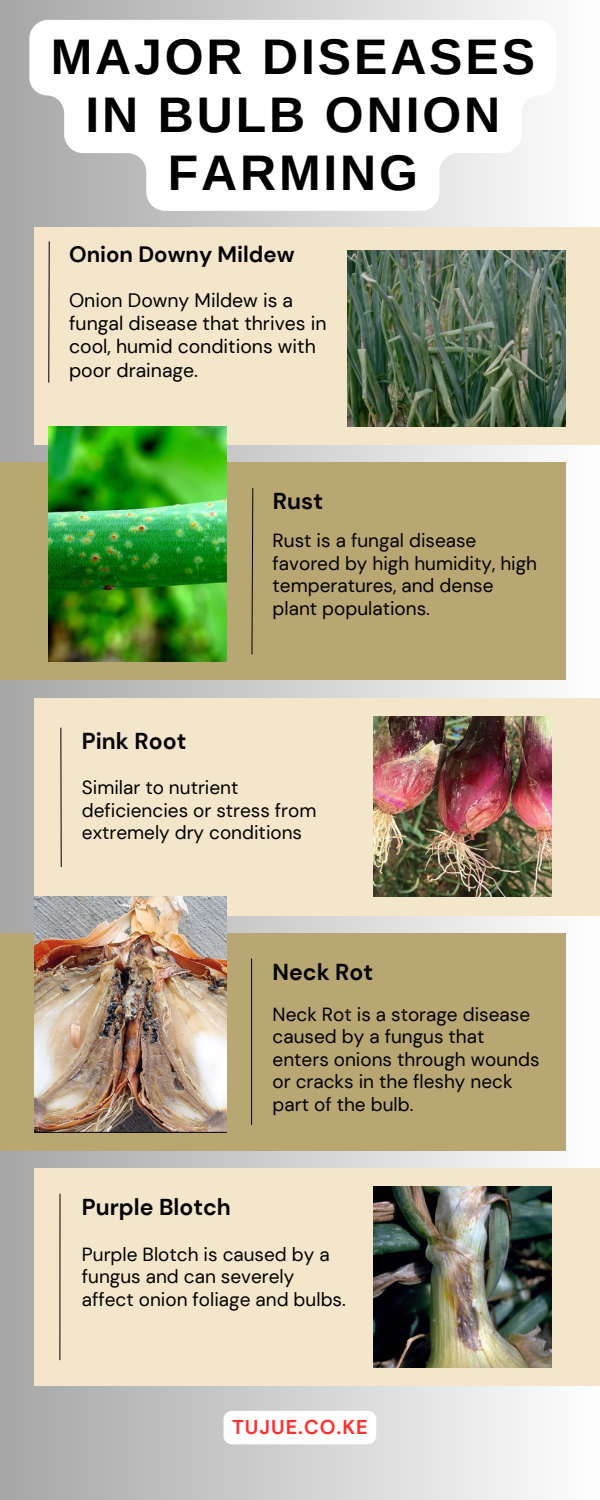
<style>
.page{position:relative;width:600px;height:1500px;background:#fff}
.page>*{position:absolute;margin:0;border:0;box-sizing:border-box;transform-origin:0 0}
.t1{font:700 50px/57.8px "Arimo";letter-spacing:.06em;color:#000;text-align:center}
.t2{font:700 23px "DM Sans";color:#000}
.t3{font:700 22.2px "DM Sans";color:#000}
.t4{font:700 20px "DM Sans";letter-spacing:.05em;color:#ff3131}
.t5{font:19.4px/23.2px "DM Sans";color:#000}
.t6{font:19px/22.5px "DM Sans";color:#000}
</style>
<div class="page">
<div style="left:0;top:0;width:600px;height:1500px;background:linear-gradient(to right,#a6a6a5,#fdfdfc)"></div>
<div style="left:34px;top:227px;width:566px;height:218px;background:#f4e6ca"></div>
<div style="left:0;top:463px;width:566px;height:217px;background:#b8a773"></div>
<div style="left:0;top:933px;width:565px;height:217px;background:#b8a773"></div>
<div style="left:34px;top:698px;width:566px;height:217px;background:#f4e6ca"></div>
<div style="left:34px;top:1168px;width:566px;height:218px;background:#f4e6ca"></div>
<img style="left:348px;top:251px;width:217px;height:175px">
<img style="left:374px;top:716px;width:178px;height:181px">
<img style="left:374px;top:1186px;width:178px;height:181px">
<img style="left:48px;top:426px;width:178px;height:236px">
<img style="left:34px;top:897px;width:192px;height:235px">
<svg style="left:48px;top:241px;width:2px;height:142px"></svg>
<svg style="left:60px;top:727px;width:2px;height:140px"></svg>
<svg style="left:251px;top:488px;width:3px;height:167px"></svg>
<hr style="left:60px;top:1194px;width:1px;height:166px;background:#000">
<hr style="left:251px;top:959px;width:1px;height:166px;background:#000">
<svg style="left:29px;top:20px;width:527px;height:191px"></svg>
<svg style="left:224px;top:1411px;width:152px;height:33px"></svg>
<p class="t1" style="left:51px;top:28px;width:486px">MAJOR DISEASES<br>IN BULB ONION<br>FARMING</p>
<h1 class="t3" style="left:69px;top:240px;width:227px">Onion Downy Mildew</h1>
<h2 class="t5" style="left:69px;top:289px;width:259px">Onion Downy Mildew is a fungal disease that thrives in cool, humid conditions with poor drainage.</h2>
<h2 class="t2" style="left:273px;top:486px;width:52px">Rust</h2>
<p class="t6" style="left:273px;top:529px;width:266px">Rust is a fungal disease favored by high humidity, high temperatures, and dense plant populations.</p>
<p class="t2" style="left:82px;top:726px;width:106px">Pink Root</p>
<h2 class="t6" style="left:82px;top:777px;width:236px">Similar to nutrient deficiencies or stress from extremely dry conditions</h2>
<p class="t2" style="left:273px;top:957px;width:102px">Neck Rot</p>
<h3 class="t6" style="left:273px;top:1003px;width:268px">Neck Rot is a storage disease caused by a fungus that enters onions through wounds or cracks in the fleshy neck part of the bulb.</h3>
<p class="t2" style="left:82px;top:1192px;width:151px">Purple Blotch</p>
<h2 class="t6" style="left:82px;top:1243px;width:265px">Purple Blotch is caused by a fungus and can severely affect onion foliage and bulbs.</h2>
<h2 class="t4" style="left:232px;top:1414px;width:137px">TUJUE.CO.KE</h2>
</div>
